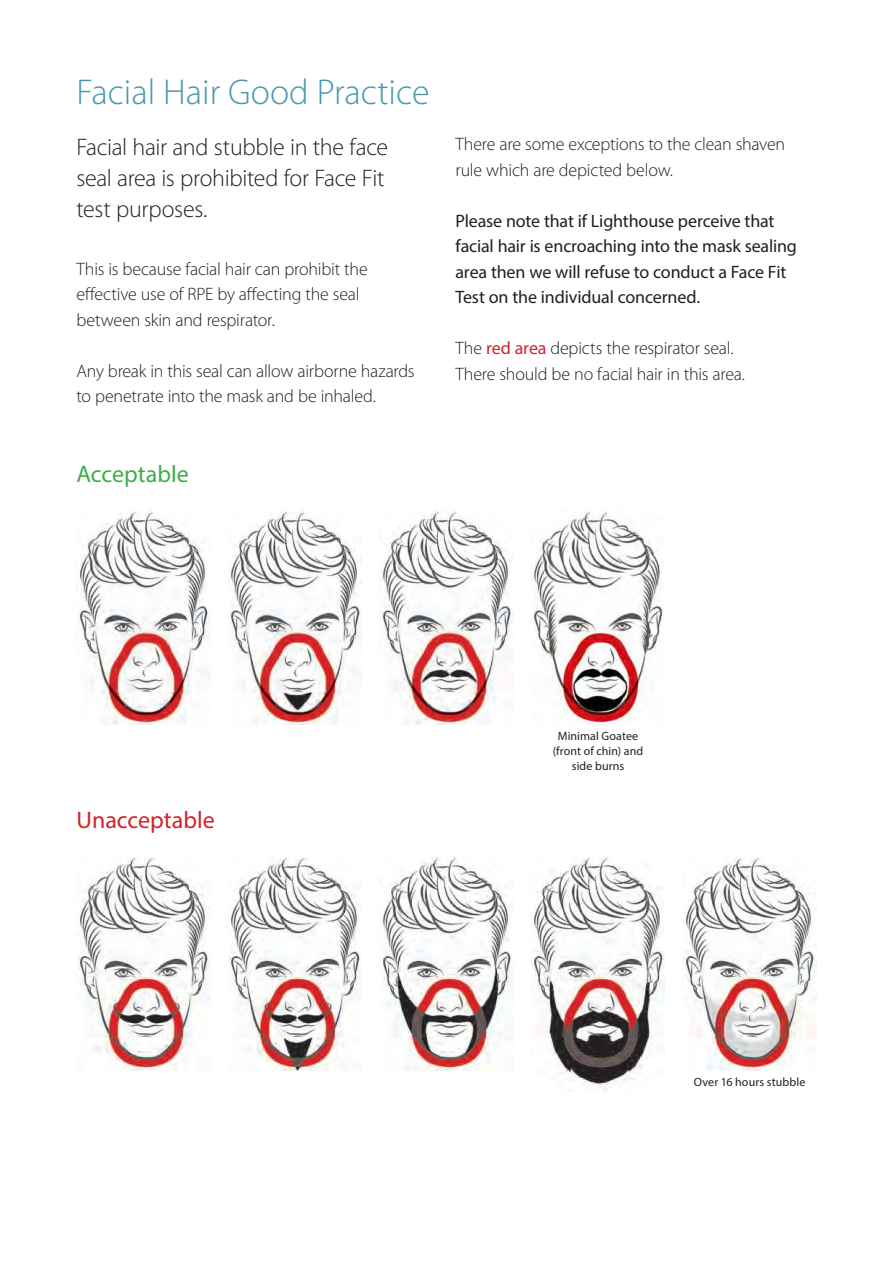
<style>
.page{position:relative;width:893px;height:1263px;background:#fff}
.page>*{position:absolute;margin:0;border:0;box-sizing:border-box;transform-origin:0 0}
.t1{font:300 36px "Myriad Pro";color:#4b97b0}
.t2{font:300 24px/31.5px "Myriad Pro";letter-spacing:-.015em;color:#231f20}
.t3{font:24px "Myriad Pro";color:#d2232a}
.t4{font:24px "Myriad Pro";color:#40ad49}
.t5{font:300 18px/25.5px "Myriad Pro";letter-spacing:-.015em;color:#231f20}
.t6{font:18px/25.5px "Myriad Pro";letter-spacing:-.01em;color:#231f20}
.t7{font:12px/15px "Myriad Pro";letter-spacing:.01em;color:#231f20;text-align:center}
.s1{font-weight:400;color:#d2232a}
</style>
<div class="page">
<img style="left:78px;top:511px;width:132px;height:213px">
<img style="left:78px;top:857px;width:132px;height:213px">
<img style="left:380px;top:511px;width:133px;height:213px">
<img style="left:381px;top:856px;width:132px;height:214px">
<img style="left:229px;top:511px;width:133px;height:213px">
<img style="left:229px;top:857px;width:133px;height:213px">
<img style="left:532px;top:509px;width:131px;height:215px">
<img style="left:532px;top:857px;width:133px;height:234px">
<img style="left:684px;top:858px;width:132px;height:212px">
<h1 class="t1" style="left:77px;top:78px;width:355px">Facial Hair Good Practice</h1>
<h2 class="t2" style="left:77px;top:133px;width:313px">Facial hair and stubble in the face seal area is prohibited for Face Fit test purposes.</h2>
<p class="t5" style="left:77px;top:257px;width:293px">This is because facial hair can prohibit the effective use of RPE by affecting the seal between skin and respirator.</p>
<p class="t5" style="left:77px;top:359px;width:340px">Any break in this seal can allow airborne hazards to penetrate into the mask and be inhaled.</p>
<h2 class="t4" style="left:77px;top:465px;width:114px">Acceptable</h2>
<p class="t5" style="left:455px;top:133px;width:331px">There are some exceptions to the clean shaven rule which are depicted below.</p>
<p class="t6" style="left:455px;top:209px;width:343px">Please note that if Lighthouse perceive that facial hair is encroaching into the mask sealing area then we will refuse to conduct a Face Fit Test on the individual concerned.</p>
<p class="t5" style="left:455px;top:337px;width:291px">The <span class="s1">red area</span> depicts the respirator seal.<br>There should be no facial hair in this area.</p>
<h2 class="t3" style="left:77px;top:811px;width:140px">Unacceptable</h2>
<p class="t7" style="left:553px;top:730px;width:92px">Minimal Goatee (front of chin) and side burns</p>
<p class="t7" style="left:694px;top:1075px;width:113px">Over 16 hours stubble</p>
</div>
